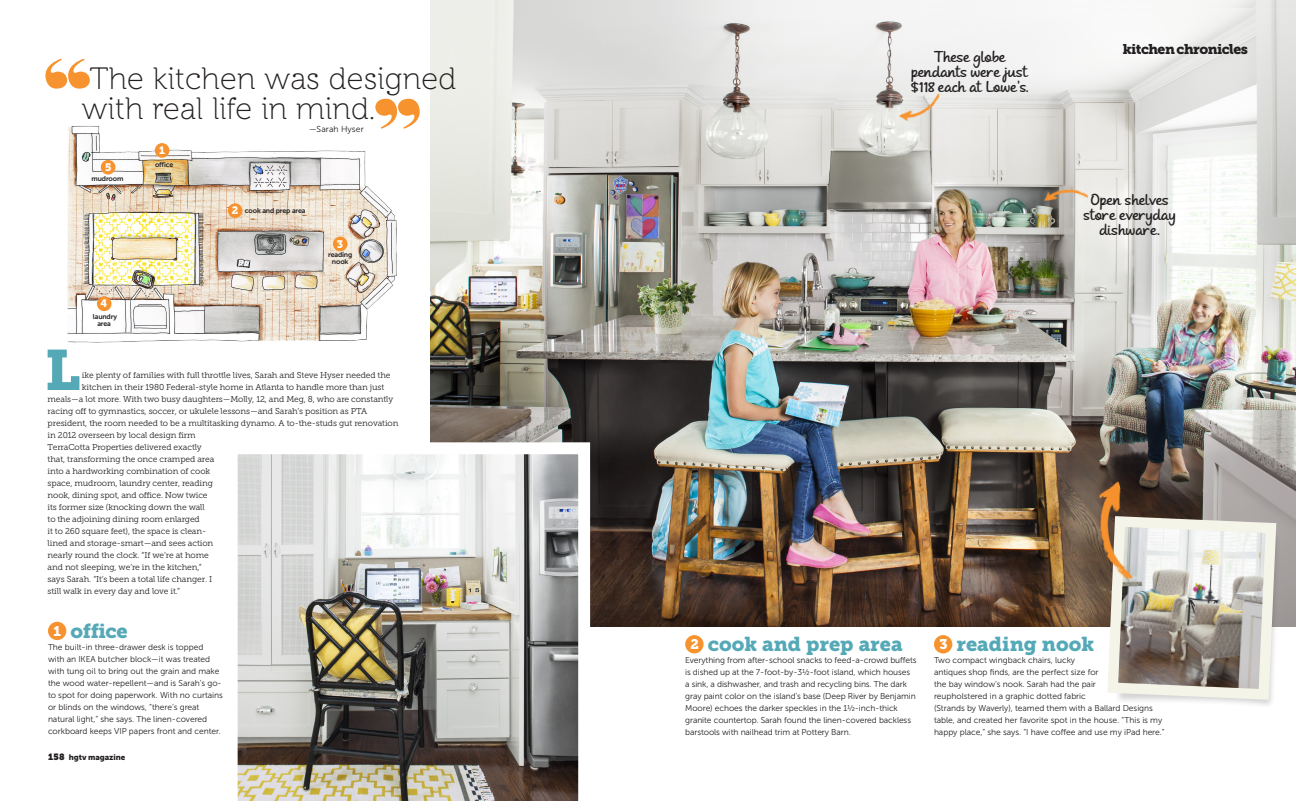
<style>
.page{position:relative;width:1296px;height:801px;background:#fff}
.page>*{position:absolute;margin:0;border:0;box-sizing:border-box;transform-origin:0 0}
.t1{font:56.5px "Museo Slab 900";color:#55a9b7}
.t2{font:300 30.9px/30.1px "Museo Dot";letter-spacing:.01em;color:#231f20}
.t3{font:20px "Museo Slab 900";color:#55a9b7}
.t4{font:700 14.9px/14.9px "Andrea II Script Upright";letter-spacing:-.01em;color:#231f20;text-align:center}
.t5{font:14px "Museo Slab 900";letter-spacing:-.035em;color:#231f20}
.t6{font:10.8px "Museo Slab 900";color:#fff}
.t7{font:8.6px "Museo Sans 300";color:#231f20}
.t8{font:8.5px/12px "Museo Sans 300";letter-spacing:-.005em;color:#231f20}
.t9{font:8.5px "Museo Slab 300";letter-spacing:-.01em;color:#231f20}
.t10{font:8px "Museo Sans 900";color:#231f20}
.t11{font:7px/7px "Museo Sans 700";letter-spacing:-.02em;color:#231f20;text-align:center}
.s1{font-size:13.9px;color:#fff}
.s2{font-family:"Museo Slab";font-size:9px}
</style>
<div class="page">
<img style="left:67px;top:126px;width:330px;height:217px">
<img style="left:431px;top:8px;width:865px;height:619px">
<div style="left:48px;top:622px;width:18px;height:18px;background:#f7932e;border-radius:50%"></div>
<div style="left:685px;top:635px;width:19px;height:18px;background:#f7932e;border-radius:50%"></div>
<div style="left:934px;top:635px;width:18px;height:18px;background:#f7932e;border-radius:50%"></div>
<svg style="left:45px;top:59px;width:45px;height:30px"></svg>
<svg style="left:375px;top:99px;width:45px;height:30px"></svg>
<img style="left:237px;top:442px;width:353px;height:359px">
<svg style="left:1102px;top:511px;width:180px;height:194px"></svg>
<img style="left:1084px;top:479px;width:62px;height:107px">
<img style="left:899px;top:88px;width:46px;height:39px">
<img style="left:1044px;top:187px;width:46px;height:15px">
<div style="left:101px;top:160px;width:14px;height:15px;background:#f7932e;border-radius:50%"></div>
<div style="left:333px;top:237px;width:15px;height:14px;background:#f7932e;border-radius:50%"></div>
<div style="left:155px;top:143px;width:14px;height:15px;background:#f7932e;border-radius:50%"></div>
<div style="left:228px;top:203px;width:14px;height:15px;background:#f7932e;border-radius:50%"></div>
<div style="left:97px;top:296px;width:15px;height:15px;background:#f7932e;border-radius:50%"></div>
<h2 class="t2" style="left:82px;top:64px;width:376px">The kitchen was designed with real life in mind.</h2>
<p class="t6" style="left:105px;top:161px;width:8px">5</p>
<p class="t11" style="left:92px;top:175px;width:33px">mudroom</p>
<p class="t6" style="left:159px;top:144px;width:7px">1</p>
<p class="t11" style="left:155px;top:161px;width:20px">office</p>
<p class="t6" style="left:101px;top:297px;width:8px">4</p>
<p class="t11" style="left:93px;top:313px;width:26px">laundry area</p>
<p class="t7" style="left:309px;top:125px;width:56px">—Sarah Hyser</p>
<p class="t6" style="left:232px;top:204px;width:8px">2</p>
<p class="t11" style="left:245px;top:207px;width:62px">cook and prep area</p>
<p class="t6" style="left:337px;top:238px;width:8px">3</p>
<p class="t11" style="left:328px;top:251px;width:26px">reading nook</p>
<h3 class="t4" style="left:911px;top:50px;width:119px">These globe pendants were just $118 each at Lowe’s.</h3>
<h3 class="t5" style="left:1123px;top:41px;width:127px">kitchen chronicles</h3>
<h3 class="t4" style="left:1084px;top:193px;width:94px">Open shelves store everyday dishware.</h3>
<h1 class="t1" style="left:45px;top:337px;width:37px">L</h1>
<p class="t9" style="left:82px;top:370px;width:310px">ike plenty of families with full throttle lives, Sarah and Steve Hyser needed the</p>
<p class="t9" style="left:82px;top:382px;width:304px">kitchen in their 1980 Federal-style home in Atlanta to handle more than just</p>
<p class="t9" style="left:48px;top:394px;width:347px">meals—a lot more. With two busy daughters—Molly, 12, and Meg, 8, who are constantly</p>
<p class="t9" style="left:48px;top:406px;width:321px">racing off to gymnastics, soccer, or ukulele lessons—and Sarah’s position as PTA</p>
<p class="t9" style="left:48px;top:418px;width:352px">president, the room needed to be a multitasking dynamo. A to-the-studs gut renovation</p>
<p class="t9" style="left:48px;top:430px;width:150px">in 2012 overseen by local design firm</p>
<p class="t9" style="left:48px;top:442px;width:156px">TerraCotta Properties delivered exactly</p>
<p class="t9" style="left:48px;top:454px;width:168px">that, transforming the once cramped area</p>
<p class="t9" style="left:48px;top:466px;width:164px">into a hardworking combination of cook</p>
<p class="t9" style="left:48px;top:478px;width:167px">space, mudroom, laundry center, reading</p>
<p class="t9" style="left:48px;top:490px;width:162px">nook, dining spot, and office. Now twice</p>
<p class="t9" style="left:48px;top:502px;width:159px">its former size (knocking down the wall</p>
<p class="t9" style="left:48px;top:514px;width:154px">to the adjoining dining room enlarged</p>
<p class="t9" style="left:48px;top:526px;width:160px">it to 260 square feet), the space is clean-</p>
<p class="t9" style="left:48px;top:538px;width:167px">lined and storage-smart—and sees action</p>
<p class="t9" style="left:48px;top:550px;width:163px">nearly round the clock. “If we’re at home</p>
<p class="t9" style="left:48px;top:562px;width:156px">and not sleeping, we’re in the kitchen,”</p>
<p class="t9" style="left:48px;top:574px;width:166px">says Sarah. “It’s been a total life changer. I</p>
<p class="t9" style="left:48px;top:586px;width:134px">still walk in every day and love it.”</p>
<h3 class="t3" style="left:53px;top:619px;width:76px"><span class="s1">1</span> office</h3>
<p class="t8" style="left:48px;top:641px;width:176px">The built-in three-drawer desk is topped<br>with an I KEA butcher block—it was treated with tung oil to bring out the grain and make the wood water-repellent—and is Sarah’s go&shy;to spot for doing paperwork. With no curtains or blinds on the windows, “there’s great natural light,” she says. The linen-covered corkboard keeps VIP papers front and center.</p>
<h3 class="t3" style="left:690px;top:633px;width:214px"><span class="s1">2</span> cook and prep area</h3>
<p class="t8" style="left:685px;top:655px;width:233px">Everything from after-school snacks to feed-a-crowd buffets is dished up at the 7-foot-by-3 1/2-foot island, which houses a sink, a dishwasher, and trash and recycling bins. The dark gray paint color on the island’s base (Deep River by Benjamin Moore) echoes the darker speckles in the 1 1/2-inch-thick granite countertop. Sarah found the linen-covered backless barstools with nailhead trim at Pottery Barn.</p>
<p class="t10" style="left:48px;top:752px;width:79px"><span class="s2">158</span> hgtv magazine</p>
<h3 class="t3" style="left:939px;top:633px;width:156px"><span class="s1">3</span> reading nook</h3>
<p class="t8" style="left:934px;top:655px;width:232px">Two compact wingback chairs, lucky<br>antiques shop finds, are the perfect size for<br>the bay window’s nook. Sarah had the pair<br>reupholstered in a graphic dotted fabric<br>(Strands by Waverly), teamed them with a Ballard Designs table, and created her favorite spot in the house. “This is my happy place,” she says. “I have coffee and use my iPad here.”</p>
</div>
